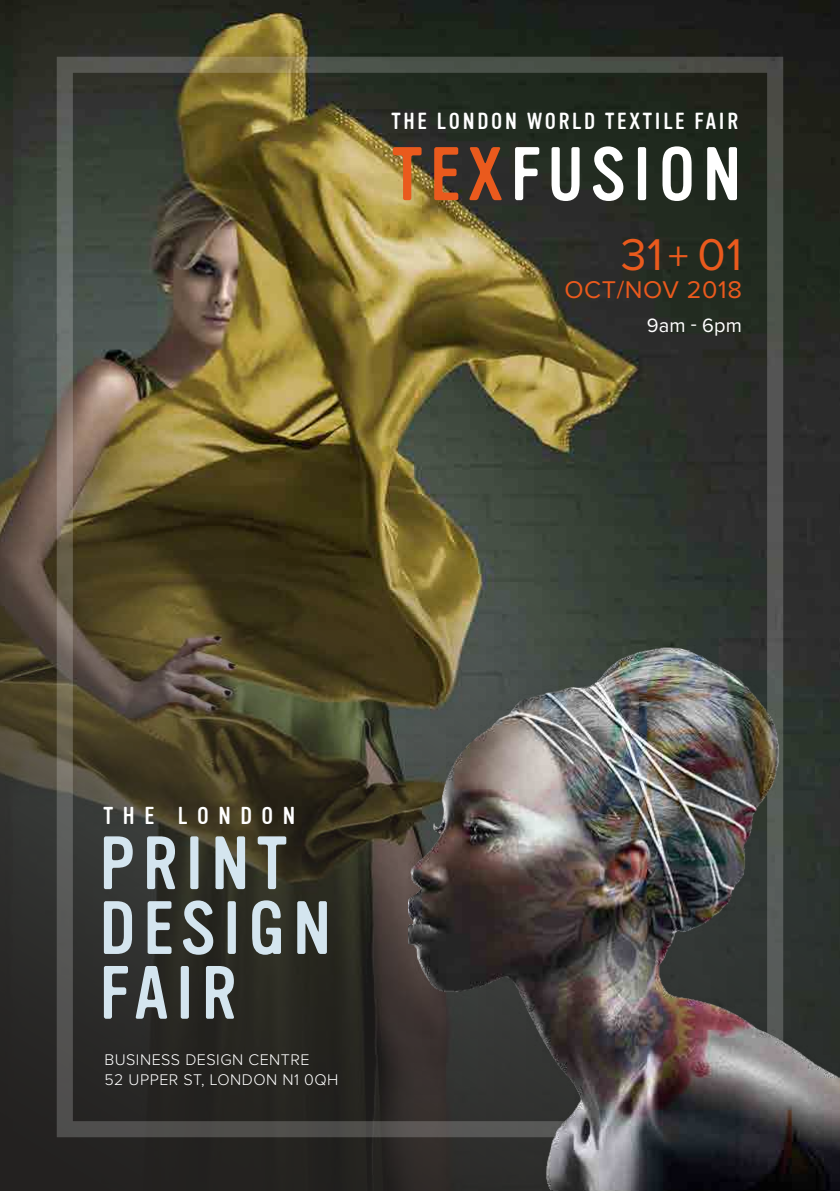
<style>
.page{position:relative;width:840px;height:1191px;background:#fff}
.page>*{position:absolute;margin:0;border:0;box-sizing:border-box;transform-origin:0 0}
.t1{font:74.2px "Vinyl";letter-spacing:.1em;color:#fff}
.t2{font:73.8px/64.8px "Vinyl";letter-spacing:.1em;color:#d4e5ef}
.t3{font:46.2px "Proxima Nova";color:#ea5a1d}
.t4{font:25px "Proxima Nova";letter-spacing:.025em;color:#ea5a1d}
.t5{font:23.8px "Vinyl";letter-spacing:.4em;color:#fff}
.t6{font:22.6px "Vinyl";letter-spacing:.12em;color:#fff}
.t7{font:20px "Proxima Nova";letter-spacing:.01em;color:#fff}
.t8{font:300 16px/19.2px "Proxima Nova";letter-spacing:.03em;color:#fff}
.s1{color:#ea5a1d}
.s2{font-size:41px}
</style>
<div class="page">
<img style="left:0;top:0;width:839px;height:173px">
<img style="left:0;top:173px;width:839px;height:1018px">
<img style="left:408px;top:615px;width:431px;height:576px">
<h3 class="t6" style="left:391px;top:109px;width:348px">THE LONDON WORLD TEXTILE FAIR</h3>
<h1 class="t1" style="left:392px;top:134px;width:351px"><span class="s1">TEX</span>FUSION</h1>
<h3 class="t3" style="left:620px;top:228px;width:122px">31<span class="s2">+</span> 01</h3>
<h3 class="t4" style="left:564px;top:275px;width:179px">OCT/NOV 2018</h3>
<p class="t7" style="left:646px;top:314px;width:96px">9am - 6pm</p>
<h3 class="t5" style="left:104px;top:802px;width:193px">THE LONDON</h3>
<h2 class="t2" style="left:99px;top:832px;width:233px">PRINT<br>DESIGN<br>FAIR</h2>
<p class="t8" style="left:104px;top:1051px;width:235px">BUSINESS DESIGN CENTRE<br>52 UPPER ST, LONDON N1 0QH</p>
</div>
